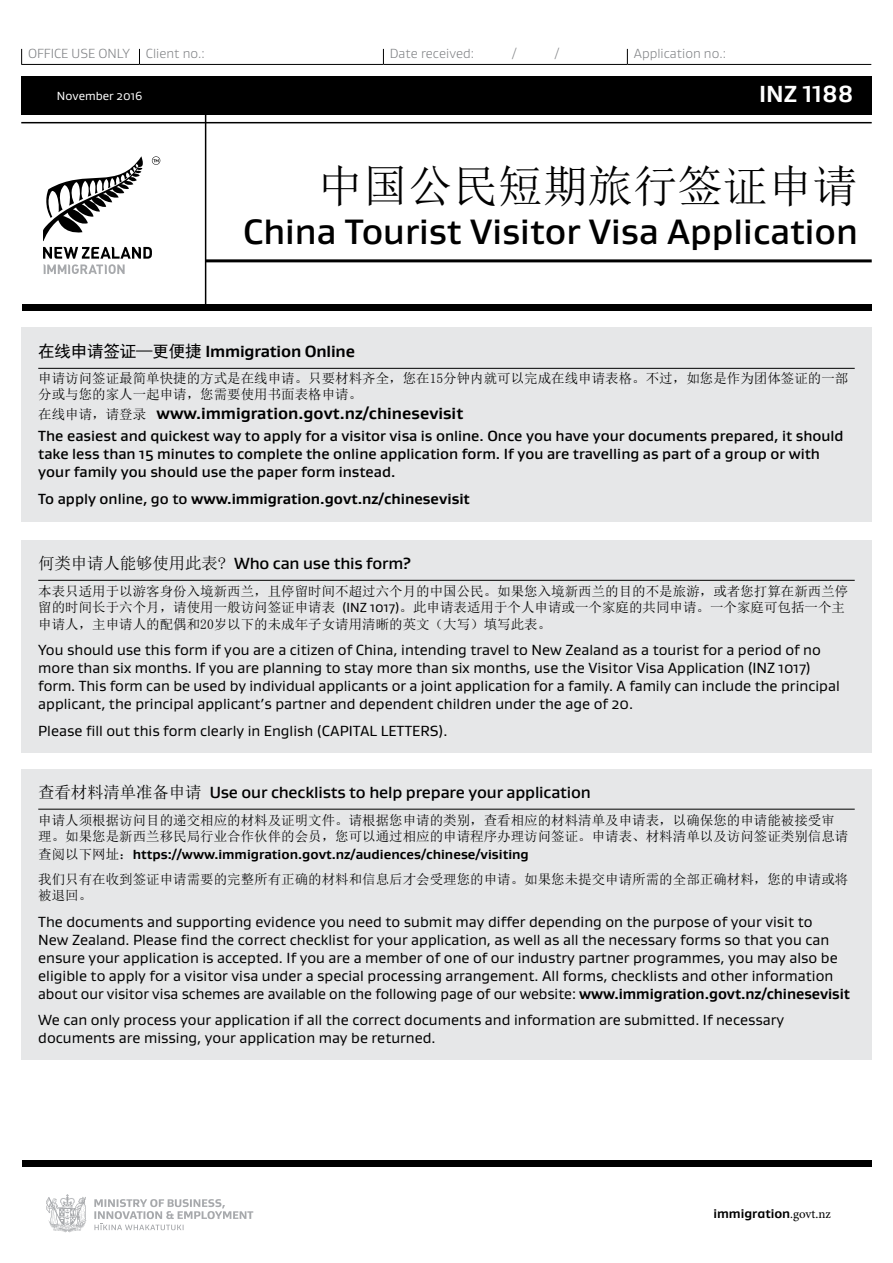
<style>
.page{position:relative;width:893px;height:1263px;background:#fff}
.page>*{position:absolute;margin:0;border:0;box-sizing:border-box;transform-origin:0 0}
.t1{font:45px "Sim Sun";color:#000}
.t2{font:500 36px "Gustan";color:#000}
.t3{font:700 23.7px "Gustan";color:#fff}
.t4{font:500 16.5px "Gustan";letter-spacing:-.01em;color:#000}
.t5{font:700 16.5px "Gustan";color:#000}
.t6{font:15px/18px "Gustan";color:#000}
.t7{font:500 15px/18px "Gustan";color:#000}
.t8{font:700 15px "Gustan";color:#000}
.t9{font:13.5px/16.2px "Sim Sun";color:#000}
.t10{font:700 13.5px "Gustan";color:#000}
.t11{font:300 13.5px "Gustan";color:#808285}
.t12{font:700 12.9px "Gustan";color:#000}
.t13{font:12px "Gustan";color:#fff}
.s1{font-family:"Sim Hei";font-weight:400}
.s2{font-family:"Sim Sun";font-weight:400;font-size:13.5px}
.s3{font-weight:500}
.s4{font-family:"Sim Sun";font-weight:400}
.s5{font-family:"Gustan"}
.s6{font-weight:700}
.s7{font-family:"Minion Pro";font-weight:400}
</style>
<div class="page">
<div style="left:21px;top:77px;width:851px;height:38px;background:#000"></div>
<hr style="left:21px;top:122px;width:851px;height:1px;background:#000">
<hr style="left:206px;top:259px;width:666px;height:3px;background:#000">
<hr style="left:21px;top:64px;width:118px;height:1px;background:#000">
<svg style="left:21px;top:49px;width:1px;height:15px"></svg>
<svg style="left:139px;top:49px;width:1px;height:15px"></svg>
<svg style="left:383px;top:49px;width:1px;height:15px"></svg>
<svg style="left:627px;top:49px;width:1px;height:15px"></svg>
<hr style="left:139px;top:64px;width:244px;height:1px;background:#000">
<hr style="left:383px;top:64px;width:244px;height:1px;background:#000">
<hr style="left:627px;top:64px;width:244px;height:1px;background:#000">
<div style="left:22px;top:305px;width:850px;height:6px;background:#000"></div>
<hr style="left:205px;top:85px;width:1px;height:221px;background:#000">
<div style="left:22px;top:1160px;width:850px;height:6px;background:#000"></div>
<svg style="left:46px;top:1194px;width:41px;height:38px"></svg>
<svg style="left:94px;top:1199px;width:159px;height:31px"></svg>
<svg style="left:43px;top:156px;width:100px;height:85px"></svg>
<svg style="left:152px;top:156px;width:8px;height:9px"></svg>
<svg style="left:43px;top:247px;width:109px;height:27px"></svg>
<div style="left:21px;top:327px;width:851px;height:195px;background:#e6e7e8"></div>
<hr style="left:38px;top:368px;width:817px;height:1px;background:#000">
<div style="left:21px;top:540px;width:851px;height:212px;background:#e6e7e8"></div>
<hr style="left:38px;top:580px;width:817px;height:1px;background:#000">
<div style="left:21px;top:769px;width:851px;height:291px;background:#e6e7e8"></div>
<hr style="left:38px;top:809px;width:817px;height:1px;background:#000">
<p class="t11" style="left:28px;top:45px;width:178px">OFFICE USE ONLY Client no.:</p>
<p class="t11" style="left:390px;top:45px;width:86px">Date received:</p>
<p class="t11" style="left:512px;top:45px;width:6px">/</p>
<p class="t11" style="left:555px;top:45px;width:6px">/</p>
<p class="t11" style="left:634px;top:45px;width:94px">Application no.:</p>
<p class="t13" style="left:57px;top:88px;width:87px">November 2016</p>
<h3 class="t3" style="left:759px;top:78px;width:96px">INZ 1188</h3>
<h1 class="t1" style="left:318px;top:164px;width:541px">中国公民短期旅行签证申请</h1>
<h2 class="t2" style="left:243px;top:208px;width:616px">China Tourist Visitor Visa Application</h2>
<p class="t5" style="left:38px;top:341px;width:318px"><span class="s1">在线申请签证—更便捷</span> Immigration Online</p>
<p class="t9" style="left:38px;top:370px;width:811px">申请访问签证最简单快捷的方式是在线申请。只要材料齐全，您在15分钟内就可以完成在线申请表格。不过，如您是作为团体签证的一部分或与您的家人一起申请，您需要使用书面表格申请。</p>
<p class="t5" style="left:38px;top:402px;width:426px"><span class="s2">在线申请，请登录</span> www.immigration.govt.nz/chinesevisit</p>
<p class="t7" style="left:38px;top:427px;width:807px">The easiest and quickest way to apply for a visitor visa is online. Once you have your documents prepared, it should take less than 15 minutes to complete the online application form. If you are travelling as part of a group or with your family you should use the paper form instead.</p>
<p class="t8" style="left:38px;top:489px;width:433px"><span class="s3">To apply online, go to</span> www.immigration.govt.nz/chinesevisit</p>
<p class="t4" style="left:38px;top:553px;width:374px"><span class="s4">何类申请人能够使用此表?</span> Who can use this form?</p>
<p class="t9" style="left:38px;top:583px;width:811px">本表只适用于以游客身份入境新西兰，且停留时间不超过六个月的中国公民。如果您入境新西兰的目的不是旅游，或者您打算在新西兰停留的时间长于六个月，请使用一般访问签证申请表 <span class="s5">(INZ 1017)</span>。此申请表适用于个人申请或一个家庭的共同申请。一个家庭可包括一个主申请人，主申请人的配偶和20岁以下的未成年子女请用清晰的英文（大写）填写此表。</p>
<p class="t6" style="left:38px;top:640px;width:803px">You should use this form if you are a citizen of China, intending travel to New Zealand as a tourist for a period of no more than six months. If you are planning to stay more than six months, use the Visitor Visa Application (INZ 1017) form. This form can be used by individual applicants or a joint application for a family. A family can include the principal applicant, the principal applicant’s partner and dependent children under the age of 20.</p>
<p class="t6" style="left:38px;top:721px;width:411px">Please fill out this form clearly in English (CAPITAL LETTERS).</p>
<p class="t4" style="left:38px;top:782px;width:554px"><span class="s4">查看材料清单准备申请</span> Use our checklists to help prepare your application</p>
<p class="t9" style="left:38px;top:812px;width:811px">申请人须根据访问目的递交相应的材料及证明文件。请根据您申请的类别，查看相应的材料清单及申请表，以确保您的申请能被接受审理。如果您是新西兰移民局行业合作伙伴的会员，您可以通过相应的申请程序办理访问签证。申请表、材料清单以及访问签证类别信息请</p>
<p class="t10" style="left:38px;top:846px;width:492px"><span class="s4">查阅以下网址：</span>https://www.immigration.govt.nz/audiences/chinese/visiting</p>
<p class="t9" style="left:38px;top:871px;width:811px">我们只有在收到签证申请需要的完整所有正确的材料和信息后才会受理您的申请。如果您未提交申请所需的全部正确材料，您的申请或将被退回。</p>
<p class="t6" style="left:38px;top:912px;width:813px">The documents and supporting evidence you need to submit may differ depending on the purpose of your visit to<br>New Zealand. Please find the correct checklist for your application, as well as all the necessary forms so that you can ensure your application is accepted. If you are a member of one of our industry partner programmes, you may also be eligible to apply for a visitor visa under a special processing arrangement. All forms, checklists and other information about our visitor visa schemes are available on the following page of our website: <span class="s6">www.immigration.govt.nz/chinesevisit</span></p>
<p class="t6" style="left:38px;top:1010px;width:747px">We can only process your application if all the correct documents and information are submitted. If necessary documents are missing, your application may be returned.</p>
<p class="t12" style="left:713px;top:1205px;width:119px">immigration<span class="s7">.govt.nz</span></p>
</div>
